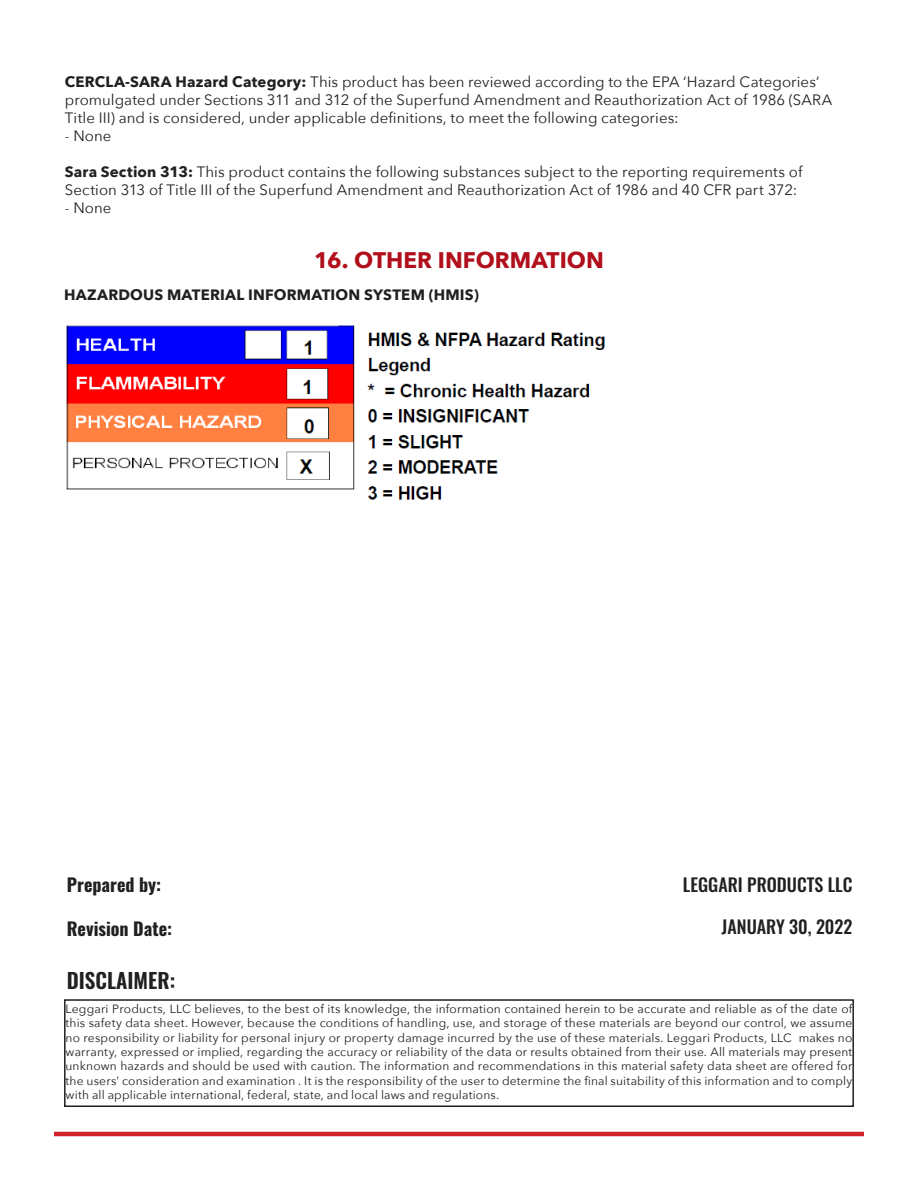
<style>
.page{position:relative;width:918px;height:1188px;background:#fff}
.page>*{position:absolute;margin:0;border:0;box-sizing:border-box;transform-origin:0 0}
.t1{font:700 22.5px "Avenir Next";color:#b00f1b}
.t2{font:600 21px "Oswald";color:#221f1f}
.t3{font:500 18px "Oswald";color:#221f1f}
.t4{font:700 18px "Oswald";color:#221f1f}
.t5{font:15px/18px "Avenir Next";letter-spacing:.005em;color:#221f1f}
.t6{font:700 15px "Avenir Next";letter-spacing:.015em;color:#221f1f}
.t7{font:12px/14.4px "Avenir Next";letter-spacing:.015em;color:#221f1f;text-align:justify}
.s1{font-weight:700}
</style>
<div class="page">
<img style="left:66px;top:325px;width:539px;height:175px">
<hr style="left:54px;top:1132px;width:810px;height:4px;background:#d12229">
<div style="left:64px;top:999px;width:790px;height:108px;border:2px solid #221f1f"></div>
<p class="t5" style="left:65px;top:72px;width:769px"><span class="s1">CERCLA-SARA Hazard Category:</span> This product has been reviewed according to the EPA ‘Hazard Categories’ promulgated under Sections 311 and 312 of the Superfund Amendment and Reauthorization Act of 1986 (SARA<br>Title III) and is considered, under applicable definitions, to meet the following categories:</p>
<p class="t5" style="left:65px;top:128px;width:48px">- None</p>
<p class="t5" style="left:65px;top:164px;width:739px"><span class="s1">Sara Section 313:</span> This product contains the following substances subject to the reporting requirements of<br>Section 313 of Title III of the Superfund Amendment and Reauthorization Act of 1986 and 40 CFR part 372:</p>
<p class="t5" style="left:65px;top:200px;width:48px">- None</p>
<h1 class="t1" style="left:314px;top:250px;width:291px">16. OTHER INFORMATION</h1>
<p class="t6" style="left:64px;top:288px;width:416px">HAZARDOUS MATERIAL INFORMATION SYSTEM (HMIS)</p>
<h3 class="t4" style="left:67px;top:878px;width:96px">Prepared by:</h3>
<h3 class="t4" style="left:67px;top:921px;width:107px">Revision Date:</h3>
<h2 class="t2" style="left:67px;top:970px;width:110px">DISCLAIMER:</h2>
<h3 class="t3" style="left:683px;top:878px;width:171px">LEGGARI PRODUCTS LLC</h3>
<h3 class="t3" style="left:722px;top:919px;width:132px">JANUARY 30, 2022</h3>
<p class="t7" style="left:66px;top:1002px;width:788px">Leggari Products, LLC believes, to the best of its knowledge, the information contained herein to be accurate and reliable as of the date of this safety data sheet. However, because the conditions of handling, use, and storage of these materials are beyond our control, we assume no responsibility or liability for personal injury or property damage incurred by the use of these materials. Leggari Products, LLC makes no warranty, expressed or implied, regarding the accuracy or reliability of the data or results obtained from their use. All materials may present unknown hazards and should be used with caution. The information and recommendations in this material safety data sheet are offered for the users’ consideration and examination . It is the responsibility of the user to determine the final suitability of this information and to comply with all applicable international, federal, state, and local laws and regulations.</p>
</div>
